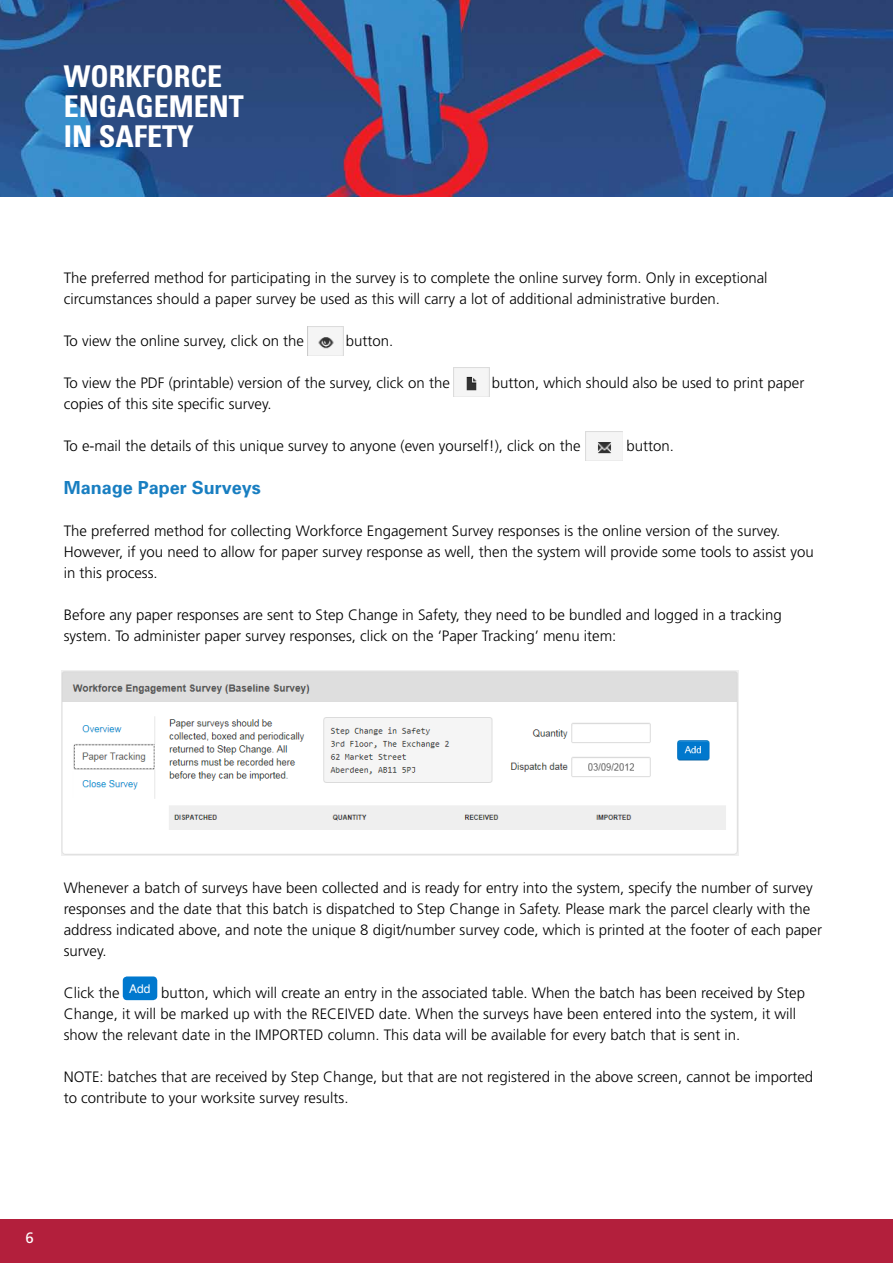
<style>
.page{position:relative;width:893px;height:1263px;background:#fff}
.page>*{position:absolute;margin:0;border:0;box-sizing:border-box;transform-origin:0 0}
.t1{font:700 condensed 30px/30px "Univers";color:#fff}
.t2{font:700 18px "Univers";color:#187ec1}
.t3{font:300 15px/21px "Frutiger";color:#000}
.t4{font:15px "Frutiger";color:#fff}
.t5{font:12px "Helvetica";color:#fff}
</style>
<div class="page">
<div style="left:0;top:1219px;width:893px;height:44px;background:#b31f3c"></div>
<img style="left:0;top:0;width:893px;height:196px">
<img style="left:62px;top:671px;width:676px;height:184px">
<img style="left:308px;top:326px;width:36px;height:30px">
<img style="left:453px;top:367px;width:36px;height:29px">
<img style="left:586px;top:431px;width:37px;height:30px">
<div style="left:123px;top:976px;width:34px;height:24px;background:#0078ce;border-radius:4px"></div>
<h1 class="t1" style="left:64px;top:61px;width:181px">WORKFORCE<br>ENGAGEMENT<br>IN SAFETY</h1>
<p class="t3" style="left:64px;top:267px;width:705px">The preferred method for participating in the survey is to complete the online survey form. Only in exceptional circumstances should a paper survey be used as this will carry a lot of additional administrative burden.</p>
<p class="t3" style="left:64px;top:330px;width:242px">To view the online survey, click on the</p>
<p class="t3" style="left:346px;top:330px;width:49px">button.</p>
<p class="t3" style="left:64px;top:372px;width:388px">To view the PDF (printable) version of the survey, click on the</p>
<p class="t3" style="left:492px;top:372px;width:314px">button, which should also be used to print paper</p>
<p class="t3" style="left:64px;top:393px;width:209px">copies of this site specific survey.</p>
<p class="t3" style="left:64px;top:435px;width:518px">To e-mail the details of this unique survey to anyone (even yourself!), click on the</p>
<p class="t3" style="left:626px;top:435px;width:49px">button.</p>
<p class="t2" style="left:64px;top:476px;width:199px">Manage Paper Surveys</p>
<p class="t3" style="left:64px;top:521px;width:751px">The preferred method for collecting Workforce Engagement Survey responses is the online version of the survey.<br>However, if you need to allow for paper survey response as well, then the system will provide some tools to assist you in this process.</p>
<p class="t3" style="left:64px;top:605px;width:720px">Before any paper responses are sent to Step Change in Safety, they need to be bundled and logged in a tracking system. To administer paper survey responses, click on the ‘Paper Tracking’ menu item:</p>
<p class="t3" style="left:64px;top:878px;width:760px">Whenever a batch of surveys have been collected and is ready for entry into the system, specify the number of survey responses and the date that this batch is dispatched to Step Change in Safety. Please mark the parcel clearly with the address indicated above, and note the unique 8 digit/number survey code, which is printed at the footer of each paper survey.</p>
<p class="t3" style="left:64px;top:983px;width:57px">Click the</p>
<p class="t5" style="left:129px;top:979px;width:23px">Add</p>
<p class="t3" style="left:64px;top:983px;width:743px;text-indent:98px">button, which will create an entry in the associated table. When the batch has been received by Step<br>Change, it will be marked up with the RECEIVED date. When the surveys have been entered into the system, it will show the relevant date in the IMPORTED column. This data will be available for every batch that is sent in.</p>
<p class="t3" style="left:64px;top:1067px;width:751px">NOTE: batches that are received by Step Change, but that are not registered in the above screen, cannot be imported to contribute to your worksite survey results.</p>
<p class="t4" style="left:26px;top:1229px;width:10px">6</p>
</div>
